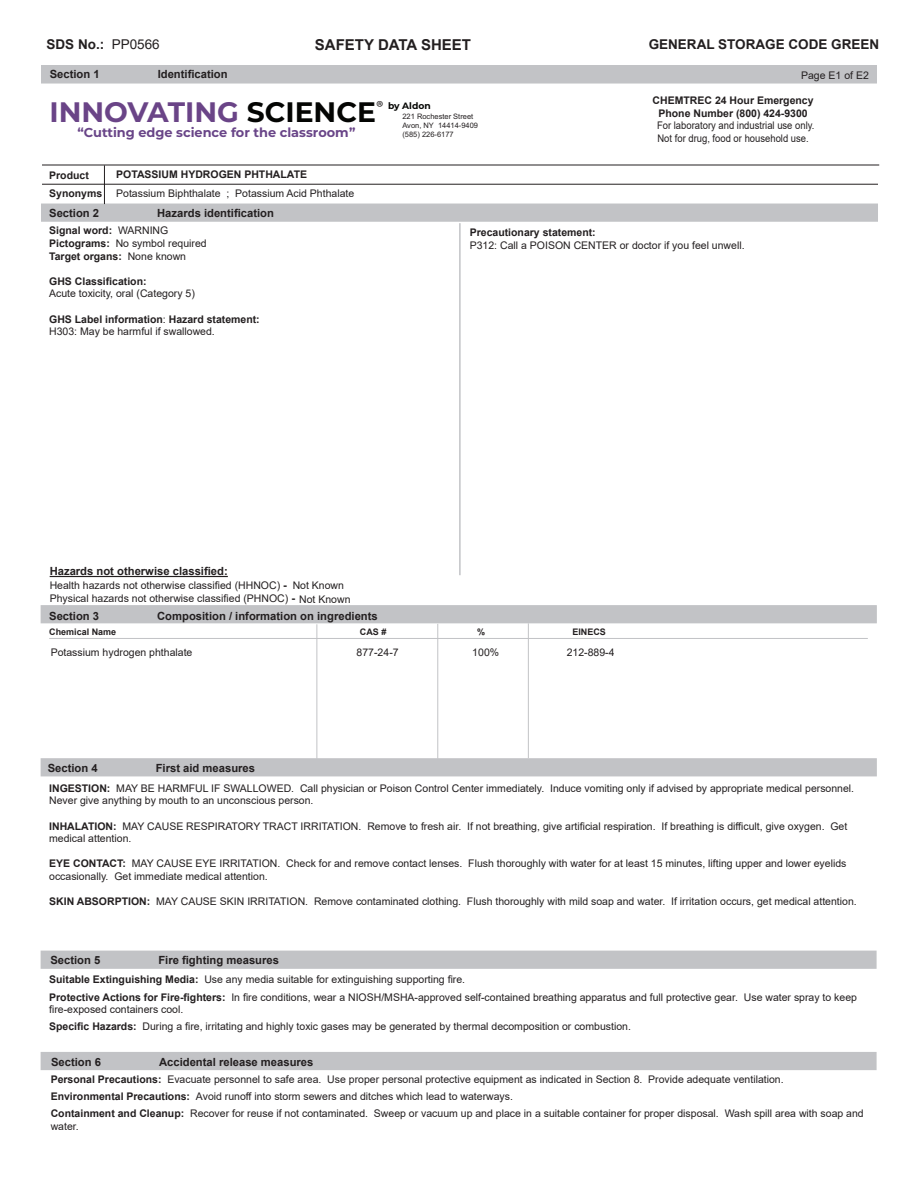
<style>
.page{position:relative;width:918px;height:1188px;background:#fff}
.page>*{position:absolute;margin:0;border:0;box-sizing:border-box;transform-origin:0 0}
.t1{font:700 28.2px "Montserrat";color:#6a4487}
.t2{font:700 15px "Arial";color:#231f20}
.t3{font:700 13.5px "Arial";color:#231f20}
.t4{font:700 12.9px "Montserrat";color:#694588}
.t5{font:700 11.25px "Arial";color:#231f20}
.t6{font:10.5px/12.6px "Arial";color:#231f20}
.t7{font:700 10.5px/12.6px "Arial";color:#231f20}
.t8{font:10.5px/12.6px "Arial";color:#231f20;text-align:center;scale:.9 1}
.t9{font:700 9.15px "Montserrat";color:#040503}
.t10{font:700 9px "Arial";color:#231f20}
.t11{font:7.5px/9px "Arial";color:#231f20}
.s1{font-weight:400}
.s2{color:#040503}
.s3{font-weight:700}
.s4{font-weight:700;font-size:11.25px}
</style>
<div class="page">
<div style="left:41px;top:951px;width:836px;height:18px;background:#c2c3c6"></div>
<div style="left:41px;top:1052px;width:836px;height:18px;background:#c2c3c6"></div>
<div style="left:41px;top:758px;width:836px;height:18px;background:#c2c3c6;border:2px solid #c2c3c6"></div>
<div style="left:41px;top:204px;width:837px;height:18px;background:#c2c3c6;border:2px solid #c2c3c6"></div>
<div style="left:41px;top:605px;width:836px;height:18px;background:#c2c3c6"></div>
<hr style="left:437px;top:624px;width:1px;height:135px;background:#c2c3c6">
<hr style="left:49px;top:638px;width:819px;height:1px;background:#c2c3c6">
<hr style="left:316px;top:624px;width:1px;height:135px;background:#c2c3c6">
<hr style="left:528px;top:623px;width:1px;height:135px;background:#c2c3c6">
<hr style="left:104px;top:165px;width:1px;height:39px;background:#231f20">
<div style="left:41px;top:65px;width:836px;height:19px;background:#c2c3c6;border:2px solid #c2c3c6"></div>
<hr style="left:42px;top:184px;width:836px;height:1px;background:#231f20">
<hr style="left:42px;top:165px;width:837px;height:1px;background:#231f20">
<hr style="left:459px;top:223px;width:2px;height:352px;background:#c2c3c6">
<hr style="left:50px;top:576px;width:178px;height:1px;background:#231f20">
<p class="t3" style="left:47px;top:35px;width:115px">SDS No.: <span class="s1">PP0566</span></p>
<p class="t3" style="left:649px;top:35px;width:232px">GENERAL STORAGE CODE GREEN</p>
<p class="t2" style="left:315px;top:34px;width:158px">SAFETY DATA SHEET</p>
<p class="t5" style="left:50px;top:66px;width:52px">Section 1</p>
<p class="t5" style="left:158px;top:66px;width:72px">Identification</p>
<p class="t1" style="left:49px;top:91px;width:336px">INNOVATING <span class="s2">SCIENCE</span><sup>®</sup></p>
<p class="t4" style="left:78px;top:123px;width:280px">“Cutting edge science for the classroom”</p>
<p class="t9" style="left:388px;top:99px;width:44px">by Aldon</p>
<p class="t11" style="left:402px;top:112px;width:77px">221 Rochester Street<br>Avon, NY 14414-9409 (585) 226-6177</p>
<p class="t6" style="left:801px;top:69px;width:69px">Page E1 of E2</p>
<p class="t8" style="left:653px;top:94px;width:181px"><span class="s3">CHEMTREC 24 Hour Emergency<br>Phone Number (800) 424-9300<br></span>For laboratory and industrial use only.<br>Not for drug, food or household use.</p>
<p class="t6" style="left:116px;top:164px;width:240px;line-height:19.2px"><span class="s3">POTASSIUM HYDROGEN PHTHALATE<br></span>Potassium Biphthalate ; Potassium Acid Phthalate</p>
<p class="t7" style="left:49px;top:225px;width:159px">Signal word: <span class="s1">WARNING<br></span>Pictograms: <span class="s1">No symbol required<br></span>Target organs: <span class="s1">None known</span></p>
<p class="t6" style="left:49px;top:275px;width:147px"><span class="s3">GHS Classification:<br></span>Acute toxicity, oral (Category 5)</p>
<p class="t7" style="left:49px;top:313px;width:212px">GHS Label information<span class="s1">:</span> Hazard statement:<br><span class="s1">H303: May be harmful if swallowed.</span></p>
<p class="t7" style="left:49px;top:169px;width:41px">Product</p>
<p class="t7" style="left:49px;top:187px;width:55px">Synonyms</p>
<p class="t5" style="left:49px;top:205px;width:52px">Section 2</p>
<p class="t5" style="left:157px;top:205px;width:118px">Hazards identification</p>
<p class="t5" style="left:50px;top:563px;width:180px">Hazards not otherwise classified:</p>
<p class="t6" style="left:50px;top:578px;width:302px;line-height:13.5px">Health hazards not otherwise classified (HHNOC) <span class="s4">-<br></span>Physical hazards not otherwise classified (PHNOC) <span class="s4">-</span> Not Known</p>
<p class="t6" style="left:293px;top:579px;width:53px">Not Known</p>
<p class="t5" style="left:49px;top:608px;width:52px">Section 3</p>
<p class="t5" style="left:157px;top:608px;width:222px">Composition / information on ingredients</p>
<p class="t6" style="left:470px;top:226px;width:276px"><span class="s3">Precautionary statement:<br></span>P312: Call a POISON CENTER or doctor if you feel unwell.</p>
<p class="t10" style="left:49px;top:626px;width:69px">Chemical Name</p>
<p class="t10" style="left:360px;top:626px;width:28px">CAS #</p>
<p class="t10" style="left:477px;top:626px;width:10px">%</p>
<p class="t10" style="left:572px;top:626px;width:35px">EINECS</p>
<p class="t6" style="left:51px;top:646px;width:143px">Potassium hydrogen phthalate</p>
<p class="t6" style="left:357px;top:646px;width:44px">877-24-7</p>
<p class="t6" style="left:472px;top:646px;width:28px">100%</p>
<p class="t6" style="left:567px;top:646px;width:49px">212-889-4</p>
<p class="t5" style="left:48px;top:760px;width:52px">Section 4</p>
<p class="t5" style="left:156px;top:760px;width:101px">First aid measures</p>
<p class="t6" style="left:49px;top:782px;width:807px"><span class="s3">INGESTION:</span> MAY BE HARMFUL IF SWALLOWED. Call physician or Poison Control Center immediately. Induce vomiting only if advised by appropriate medical personnel.<br>Never give anything by mouth to an unconscious person.</p>
<p class="t6" style="left:49px;top:820px;width:800px"><span class="s3">INHALATION:</span> MAY CAUSE RESPIRATORY TRACT IRRITATION. Remove to fresh air. If not breathing, give artificial respiration. If breathing is difficult, give oxygen. Get medical attention.</p>
<p class="t6" style="left:49px;top:857px;width:799px"><span class="s3">EYE CONTACT:</span> MAY CAUSE EYE IRRITATION. Check for and remove contact lenses. Flush thoroughly with water for at least 15 minutes, lifting upper and lower eyelids occasionally. Get immediate medical attention.</p>
<p class="t6" style="left:49px;top:895px;width:809px"><span class="s3">SKIN ABSORPTION:</span> MAY CAUSE SKIN IRRITATION. Remove contaminated clothing. Flush thoroughly with mild soap and water. If irritation occurs, get medical attention.</p>
<p class="t5" style="left:50px;top:953px;width:52px">Section 5</p>
<p class="t5" style="left:158px;top:953px;width:122px">Fire fighting measures</p>
<p class="t6" style="left:49px;top:971px;width:809px;line-height:17.1px"><span class="s3">Suitable Extinguishing Media:</span> Use any media suitable for extinguishing supporting fire.<br><span class="s3">Protective Actions for Fire-fighters:</span> In fire conditions, wear a NIOSH/MSHA-approved self-contained breathing apparatus and full protective gear. Use water spray to keep</p>
<p class="t6" style="left:49px;top:1001px;width:583px;line-height:17.1px">fire-exposed containers cool.<br><span class="s3">Specific Hazards:</span> During a fire, irritating and highly toxic gases may be generated by thermal decomposition or combustion.</p>
<p class="t5" style="left:51px;top:1054px;width:52px">Section 6</p>
<p class="t5" style="left:159px;top:1054px;width:156px">Accidental release measures</p>
<p class="t6" style="left:51px;top:1071px;width:815px;line-height:17.1px"><span class="s3">Personal Precautions:</span> Evacuate personnel to safe area. Use proper personal protective equipment as indicated in Section 8. Provide adequate ventilation.<br><span class="s3">Environmental Precautions:</span> Avoid runoff into storm sewers and ditches which lead to waterways.<br><span class="s3">Containment and Cleanup:</span> Recover for reuse if not contaminated. Sweep or vacuum up and place in a suitable container for proper disposal. Wash spill area with soap and</p>
<p class="t6" style="left:51px;top:1120px;width:30px">water.</p>
</div>
